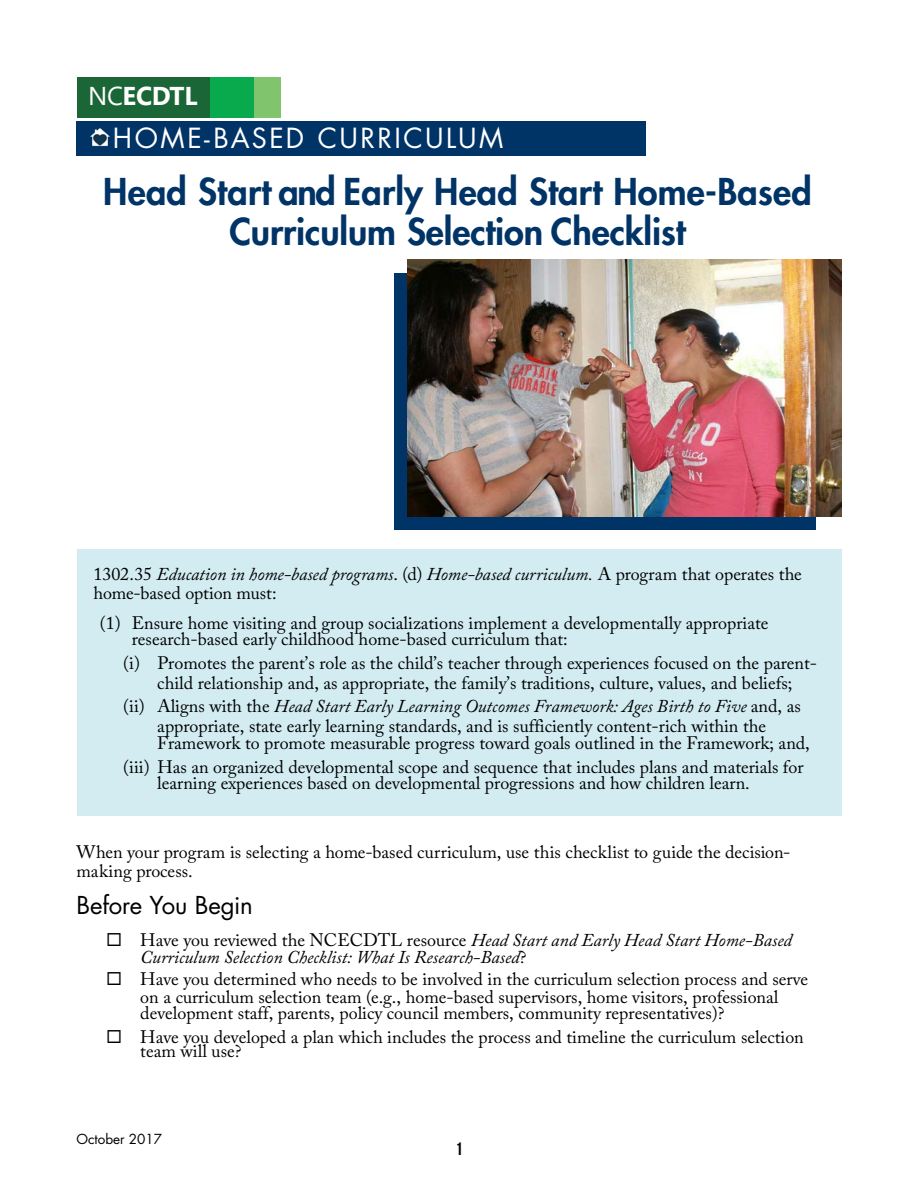
<style>
.page{position:relative;width:918px;height:1188px;background:#fff}
.page>*{position:absolute;margin:0;border:0;box-sizing:border-box;transform-origin:0 0}
.t1{font:800 36px/39.5px "Futura Std";letter-spacing:-.005em;color:#036;text-align:center}
.t2{font:27px "Futura Std";letter-spacing:.085em;color:#fff}
.t3{font:700 25.8px "Segoe UI";letter-spacing:-.01em;color:#fff}
.t4{font:24px "Futura Std";letter-spacing:-.005em;color:#000}
.t5{font:18px/19.5px "Adobe Caslon Pro";color:#000}
.t6{font:italic 18px/16.8px "Adobe Caslon Pro";color:#000}
.t7{font:18px "Bebas Neue";color:#000}
.t8{font:13.5px "Futura Std";color:#000}
.s1{font-weight:400}
.s2{font-style:italic}
.s3{font-style:normal}
</style>
<div class="page">
<div style="left:77px;top:549px;width:764px;height:267px;background:#d2ecf2"></div>
<div style="left:254px;top:77px;width:27px;height:40px;background:#80c56e"></div>
<div style="left:209px;top:77px;width:45px;height:40px;background:#09a94e"></div>
<div style="left:77px;top:77px;width:132px;height:40px;background:#1b6636"></div>
<div style="left:77px;top:121px;width:569px;height:34px;background:#036"></div>
<img style="left:90px;top:128px;width:20px;height:19px">
<div style="left:394px;top:273px;width:422px;height:257px;background:#036"></div>
<img style="left:407px;top:259px;width:434px;height:257px">
<h3 class="t3" style="left:88px;top:75px;width:111px"><span class="s1">NC</span>ECDTL</h3>
<p class="t2" style="left:113px;top:121px;width:392px">HOME-BASED CURRICULUM</p>
<h1 class="t1" style="left:103px;top:172px;width:710px">Head Start and Early Head Start Home-Based<br>Curriculum Selection Checklist</h1>
<p class="t5" style="left:94px;top:564px;width:710px">1302.35 <span class="s2">Education in home-based programs</span>. (d) <span class="s2">Home-based curriculum.</span> A program that operates the home-based option must:</p>
<p class="t5" style="left:132px;top:614px;width:638px;line-height:16.8px;text-indent:-32px">(1) Ensure home visiting and group socializations implement a developmentally appropriate research-based early childhood home-based curriculum that:</p>
<p class="t5" style="left:123px;top:653px;width:695px;text-align:center">(i) Promotes the parent’s role as the child’s teacher through experiences focused on the parent&shy;child relationship and, as appropriate, the family’s traditions, culture, values, and beliefs;</p>
<p class="t5" style="left:123px;top:696px;width:679px;text-align:center">(ii) Aligns with the <span class="s2">Head Start Early Learning Outcomes Framework: Ages Birth to Five</span> and, as appropriate, state early learning standards, and is sufficiently content-rich within the</p>
<p class="t5" style="left:157px;top:733px;width:654px">Framework to promote measurable progress toward goals outlined in the Framework; and,</p>
<p class="t5" style="left:157px;top:758px;width:648px;line-height:16.8px;text-indent:-34px">(iii) Has an organized developmental scope and sequence that includes plans and materials for learning experiences based on developmental progressions and how children learn.</p>
<p class="t5" style="left:77px;top:842px;width:715px">When your program is selecting a home-based curriculum, use this checklist to guide the decision&shy;making process.</p>
<h2 class="t4" style="left:77px;top:890px;width:178px">Before You Begin</h2>
<p class="t6" style="left:140px;top:932px;width:653px;text-indent:-34px">◻ <span class="s3">Have you reviewed the NCECDTL resource</span> Head Start and Early Head Start Home-Based<br>Curriculum Selection Checklist: What Is Research-Based<span class="s3">?</span></p>
<p class="t5" style="left:106px;top:970px;width:703px;line-height:18.1px;text-align:center">◻ Have you determined who needs to be involved in the curriculum selection process and serve on a curriculum selection team (e.g., home-based supervisors, home visitors, professional</p>
<p class="t5" style="left:140px;top:1003px;width:586px">development staff, parents, policy council members, community representatives)?</p>
<p class="t5" style="left:140px;top:1029px;width:665px;line-height:14.2px;text-indent:-34px">◻ Have you developed a plan which includes the process and timeline the curriculum selection team will use?</p>
<p class="t8" style="left:77px;top:1130px;width:87px">October 2017</p>
<p class="t7" style="left:455px;top:1139px;width:9px">1</p>
</div>
